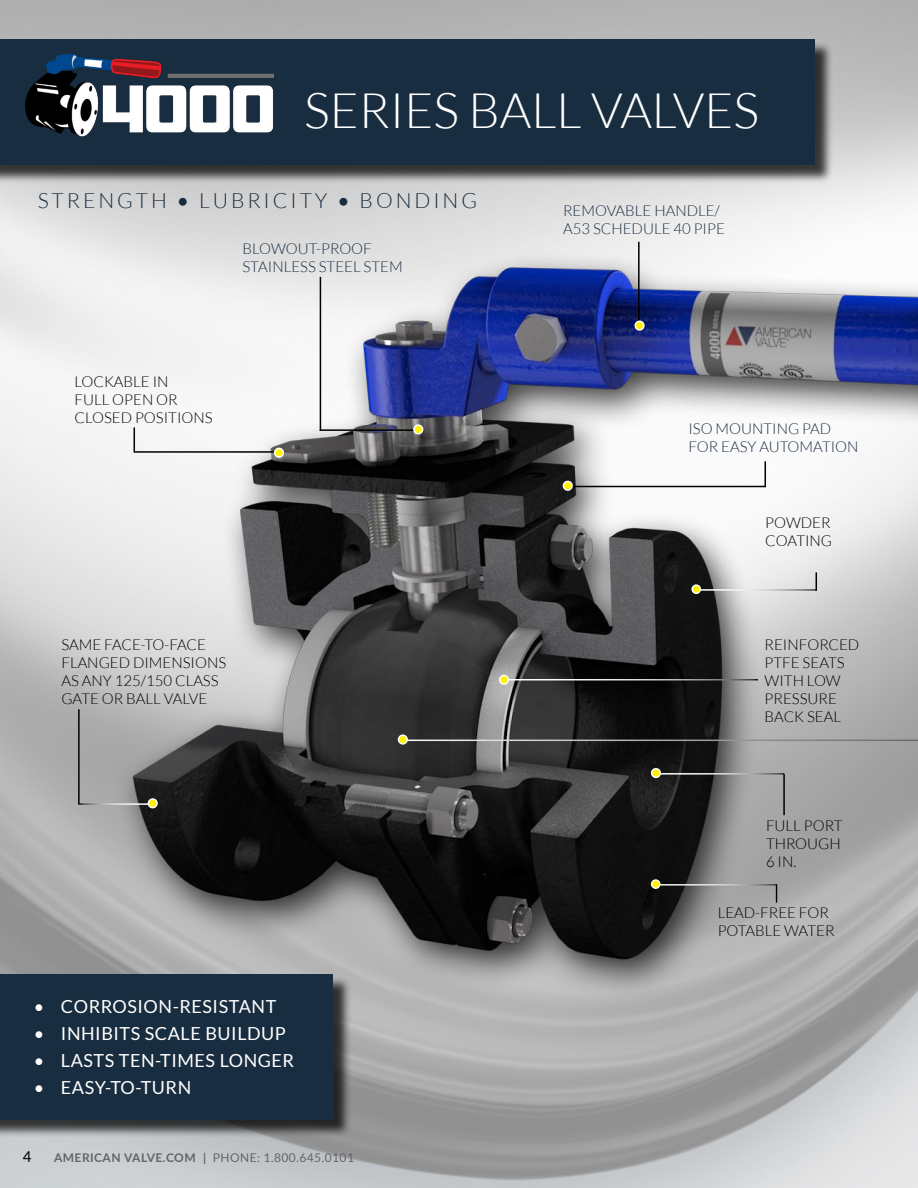
<style>
.page{position:relative;width:918px;height:1188px;background:#fff}
.page>*{position:absolute;margin:0;border:0;box-sizing:border-box;transform-origin:0 0}
.t1{font:300 49.05px "Lato";color:#fff}
.t2{font:300 21px "Lato";letter-spacing:.14em;color:#192d40}
.t3{font:18px "Lato";letter-spacing:.03em;color:#fff}
.t4{font:300 15px/18px "Lato";color:#000}
.t5{font:300 15px/18px "Lato";color:#192d40}
.t6{font:15px "Lato";color:#000}
.t7{font:12px "Lato";letter-spacing:.04em;color:#636466}
.s1{font-weight:400}
.s2{font-weight:700}
</style>
<div class="page">
<img style="left:80px;top:211px;width:838px;height:772px">
<hr style="left:403px;top:740px;width:515px;height:1px;background:#fff">
<div style="left:399px;top:735px;width:8px;height:9px;background:#fff200;border-radius:50%"></div>
<div style="left:398px;top:734px;width:10px;height:11px;border:2px solid #fff;border-radius:50%"></div>
<hr style="left:320px;top:277px;width:1px;height:154px;background:#000">
<hr style="left:504px;top:679px;width:254px;height:1px;background:#fff">
<div style="left:500px;top:675px;width:8px;height:9px;background:#fff200;border-radius:50%"></div>
<div style="left:499px;top:675px;width:10px;height:10px;border:2px solid #fff;border-radius:50%"></div>
<hr style="left:638px;top:242px;width:2px;height:84px;background:#000">
<div style="left:635px;top:321px;width:9px;height:9px;background:#fff200;border-radius:50%"></div>
<div style="left:635px;top:321px;width:10px;height:10px;border:2px solid #fff;border-radius:50%"></div>
<hr style="left:570px;top:486px;width:196px;height:1px;background:#000">
<div style="left:563px;top:481px;width:9px;height:9px;background:#fff200;border-radius:50%"></div>
<div style="left:563px;top:481px;width:10px;height:10px;border:2px solid #fff;border-radius:50%"></div>
<svg style="left:765px;top:461px;width:1px;height:25px"></svg>
<hr style="left:78px;top:709px;width:2px;height:96px;background:#000">
<hr style="left:80px;top:803px;width:72px;height:2px;background:#fff">
<hr style="left:320px;top:429px;width:98px;height:2px;background:#000">
<div style="left:414px;top:425px;width:9px;height:9px;background:#fff200;border-radius:50%"></div>
<div style="left:413px;top:424px;width:10px;height:10px;border:2px solid #fff;border-radius:50%"></div>
<hr style="left:135px;top:451px;width:144px;height:2px;background:#000">
<div style="left:275px;top:448px;width:8px;height:9px;background:#fff200;border-radius:50%"></div>
<div style="left:274px;top:448px;width:10px;height:10px;border:2px solid #fff;border-radius:50%"></div>
<svg style="left:134px;top:427px;width:1px;height:26px"></svg>
<hr style="left:659px;top:773px;width:125px;height:2px;background:#fff">
<div style="left:652px;top:769px;width:8px;height:8px;background:#fff200;border-radius:50%"></div>
<div style="left:651px;top:768px;width:10px;height:10px;border:2px solid #fff;border-radius:50%"></div>
<hr style="left:783px;top:774px;width:2px;height:41px;background:#000">
<div style="left:0;top:977px;width:352px;height:161px;background:#000;opacity:.75"></div>
<div style="left:0;top:974px;width:333px;height:145px;background:#192d40"></div>
<div style="left:0;top:42px;width:834px;height:142px;background:#000;opacity:.75"></div>
<div style="left:0;top:39px;width:815px;height:126px;background:#192d40"></div>
<img style="left:25px;top:54px;width:249px;height:83px">
<hr style="left:658px;top:884px;width:119px;height:2px;background:#fff">
<svg style="left:652px;top:880px;width:8px;height:8px"></svg>
<div style="left:651px;top:879px;width:10px;height:10px;border:1px solid #fff;border-radius:50%"></div>
<svg style="left:776px;top:884px;width:1px;height:19px"></svg>
<hr style="left:699px;top:589px;width:118px;height:2px;background:#fff">
<div style="left:692px;top:585px;width:8px;height:8px;background:#fff200;border-radius:50%"></div>
<div style="left:691px;top:584px;width:10px;height:10px;border:2px solid #fff;border-radius:50%"></div>
<svg style="left:816px;top:572px;width:1px;height:19px"></svg>
<div style="left:148px;top:799px;width:9px;height:9px;background:#fff200;border-radius:50%"></div>
<div style="left:148px;top:798px;width:10px;height:10px;border:2px solid #fff;border-radius:50%"></div>
<h1 class="t1" style="left:304px;top:84px;width:456px">SERIES BALL VALVES</h1>
<h2 class="t2" style="left:38px;top:189px;width:441px">STRENGTH <span class="s1">•</span> LUBRICITY <span class="s1">•</span> BONDING</h2>
<p class="t5" style="left:242px;top:240px;width:162px">BLOWOUT-PROOF<br>STAINLESS STEEL STEM</p>
<p class="t4" style="left:75px;top:373px;width:140px">LOCKABLE IN<br>FULL OPEN OR<br>CLOSED POSITIONS</p>
<p class="t4" style="left:61px;top:636px;width:166px">SAME FACE-TO-FACE<br>FLANGED DIMENSIONS<br>AS ANY 125/150 CLASS<br>GATE OR BALL VALVE</p>
<p class="t3" style="left:34px;top:997px;width:244px">• CORROSION-RESISTANT</p>
<p class="t3" style="left:34px;top:1024px;width:253px">• INHIBITS SCALE BUILDUP</p>
<p class="t3" style="left:34px;top:1051px;width:262px">• LASTS TEN-TIMES LONGER</p>
<p class="t3" style="left:34px;top:1078px;width:159px">• EASY-TO-TURN</p>
<p class="t6" style="left:23px;top:1149px;width:10px">4</p>
<p class="t7" style="left:54px;top:1151px;width:301px"><span class="s2">AMERICAN VALVE.COM |</span> PHONE: 1.800.645.0101</p>
<p class="t5" style="left:563px;top:202px;width:163px">REMOVABLE HANDLE/<br>A53 SCHEDULE 40 PIPE</p>
<p class="t5" style="left:688px;top:420px;width:172px">ISO MOUNTING PAD<br>FOR EASY AUTOMATION</p>
<p class="t4" style="left:765px;top:514px;width:68px">POWDER<br>COATING</p>
<p class="t4" style="left:765px;top:636px;width:96px">REINFORCED<br>PTFE SEATS<br>WITH LOW<br>PRESSURE<br>BACK SEAL</p>
<p class="t4" style="left:766px;top:817px;width:78px">FULL PORT<br>THROUGH<br>6 IN.</p>
<p class="t4" style="left:718px;top:904px;width:118px">LEAD-FREE FOR<br>POTABLE WATER</p>
</div>
